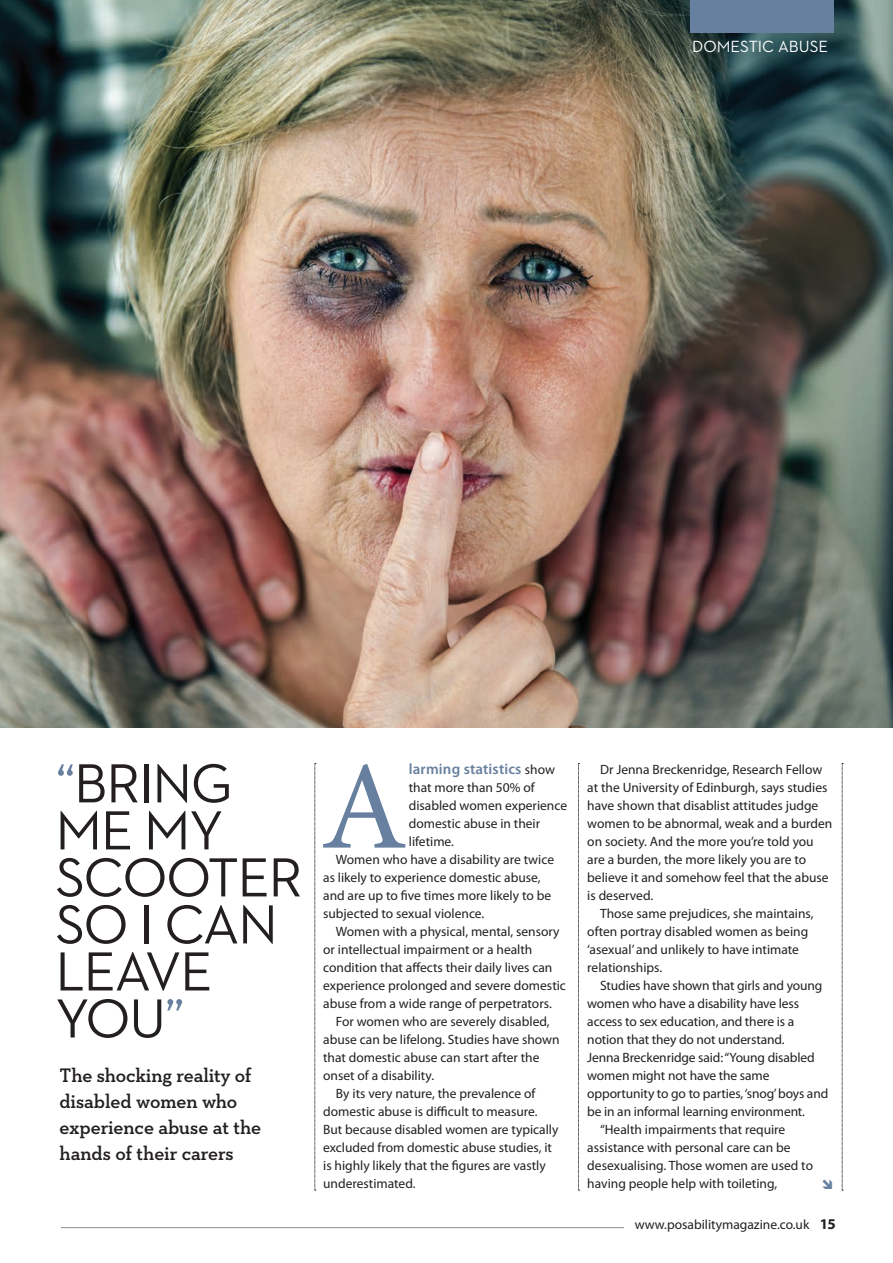
<style>
.page{position:relative;width:893px;height:1263px;background:#fff}
.page>*{position:absolute;margin:0;border:0;box-sizing:border-box;transform-origin:0 0}
.t1{font:125.7px "Minion Pro";color:#68809f}
.t2{font:55.95px/47px "Neutraface 2 Text";letter-spacing:-.025em;color:#231f20}
.t3{font:600 19.8px/25.8px "Neutraface Slab Text";letter-spacing:-.005em;color:#231f20}
.t4{font:16.5px "Neutraface 2 Text";color:#fff}
.t5{font:600 15px "Myriad Pro";letter-spacing:.01em;color:#68809f}
.t6{font:13.5px/18px "Myriad Pro";color:#231f20}
.s1{color:#68809f}
.s2{font-weight:400;font-size:13.5px;color:#231f20}
.s3{font-weight:700;font-size:15px}
</style>
<div class="page">
<img style="left:0;top:0;width:893px;height:727px">
<div style="left:690px;top:0;width:143px;height:33px;background:#68809f"></div>
<svg style="left:315px;top:763px;width:1px;height:428px"></svg>
<svg style="left:578px;top:763px;width:1px;height:428px"></svg>
<svg style="left:842px;top:763px;width:1px;height:428px"></svg>
<hr style="left:61px;top:1227px;width:563px;height:1px;background:#8f9194">
<p class="t4" style="left:692px;top:36px;width:137px">DOMESTIC ABUSE</p>
<h2 class="t2" style="left:55px;top:759px;width:249px"><span class="s1">“</span>BRING<br>ME MY<br>SCOOTER<br>SO I CAN<br>LEAVE<br>YOU<span class="s1">”</span></h2>
<h1 class="t1" style="left:321px;top:723px;width:88px">A</h1>
<p class="t5" style="left:409px;top:759px;width:148px">larming statistics <span class="s2">show</span></p>
<p class="t6" style="left:409px;top:778px;width:127px">that more than 50% of</p>
<p class="t6" style="left:409px;top:796px;width:160px">disabled women experience</p>
<p class="t6" style="left:409px;top:814px;width:133px">domestic abuse in their</p>
<p class="t6" style="left:409px;top:832px;width:47px">lifetime.</p>
<p class="t6" style="left:336px;top:850px;width:220px">Women who have a disability are twice</p>
<p class="t6" style="left:323px;top:868px;width:219px">as likely to experience domestic abuse,</p>
<p class="t6" style="left:323px;top:886px;width:229px">and are up to five times more likely to be</p>
<p class="t6" style="left:323px;top:904px;width:163px">subjected to sexual violence.</p>
<p class="t6" style="left:336px;top:922px;width:225px">Women with a physical, mental, sensory</p>
<p class="t6" style="left:323px;top:940px;width:211px">or intellectual impairment or a health</p>
<p class="t6" style="left:323px;top:958px;width:231px">condition that affects their daily lives can</p>
<p class="t6" style="left:323px;top:976px;width:244px">experience prolonged and severe domestic</p>
<p class="t6" style="left:323px;top:994px;width:230px">abuse from a wide range of perpetrators.</p>
<p class="t6" style="left:336px;top:1012px;width:215px">For women who are severely disabled,</p>
<p class="t6" style="left:323px;top:1030px;width:238px">abuse can be lifelong. Studies have shown</p>
<p class="t6" style="left:323px;top:1048px;width:218px">that domestic abuse can start after the</p>
<p class="t6" style="left:323px;top:1066px;width:112px">onset of a disability.</p>
<p class="t6" style="left:336px;top:1084px;width:201px">By its very nature, the prevalence of</p>
<p class="t6" style="left:323px;top:1102px;width:216px">domestic abuse is difficult to measure.</p>
<p class="t6" style="left:323px;top:1120px;width:237px">But because disabled women are typically</p>
<p class="t6" style="left:323px;top:1138px;width:230px">excluded from domestic abuse studies, it</p>
<p class="t6" style="left:323px;top:1156px;width:224px">is highly likely that the figures are vastly</p>
<p class="t6" style="left:323px;top:1174px;width:94px">underestimated.</p>
<h3 class="t3" style="left:60px;top:1062px;width:203px">The shocking reality of disabled women who experience abuse at the hands of their carers</h3>
<p class="t6" style="left:587px;top:760px;width:246px;text-indent:13px">Dr Jenna Breckenridge, Research Fellow at the University of Edinburgh, says studies have shown that disablist attitudes judge women to be abnormal, weak and a burden on society. And the more you’re told you are a burden, the more likely you are to believe it and somehow feel that the abuse is deserved.</p>
<p class="t6" style="left:587px;top:904px;width:228px;text-indent:13px">Those same prejudices, she maintains, often portray disabled women as being ‘asexual’ and unlikely to have intimate relationships.</p>
<p class="t6" style="left:600px;top:976px;width:224px">Studies have shown that girls and young</p>
<p class="t6" style="left:587px;top:994px;width:213px">women who have a disability have less</p>
<p class="t6" style="left:587px;top:1012px;width:208px">access to sex education, and there is a</p>
<p class="t6" style="left:587px;top:1030px;width:199px">notion that they do not understand.</p>
<p class="t6" style="left:587px;top:1048px;width:229px">Jenna Breckenridge said: “Young disabled</p>
<p class="t6" style="left:587px;top:1066px;width:184px">women might not have the same</p>
<p class="t6" style="left:587px;top:1084px;width:242px">opportunity to go to parties, ‘snog’ boys and</p>
<p class="t6" style="left:587px;top:1102px;width:219px">be in an informal learning environment.</p>
<p class="t6" style="left:600px;top:1120px;width:187px">“Health impairments that require</p>
<p class="t6" style="left:587px;top:1138px;width:205px">assistance with personal care can be</p>
<p class="t6" style="left:587px;top:1156px;width:227px">desexualising. Those women are used to</p>
<p class="t6" style="left:587px;top:1174px;width:191px">having people help with toileting,</p>
<p class="t6" style="left:635px;top:1215px;width:203px">www.posabilitymagazine.co.uk <span class="s3">15</span></p>
</div>
